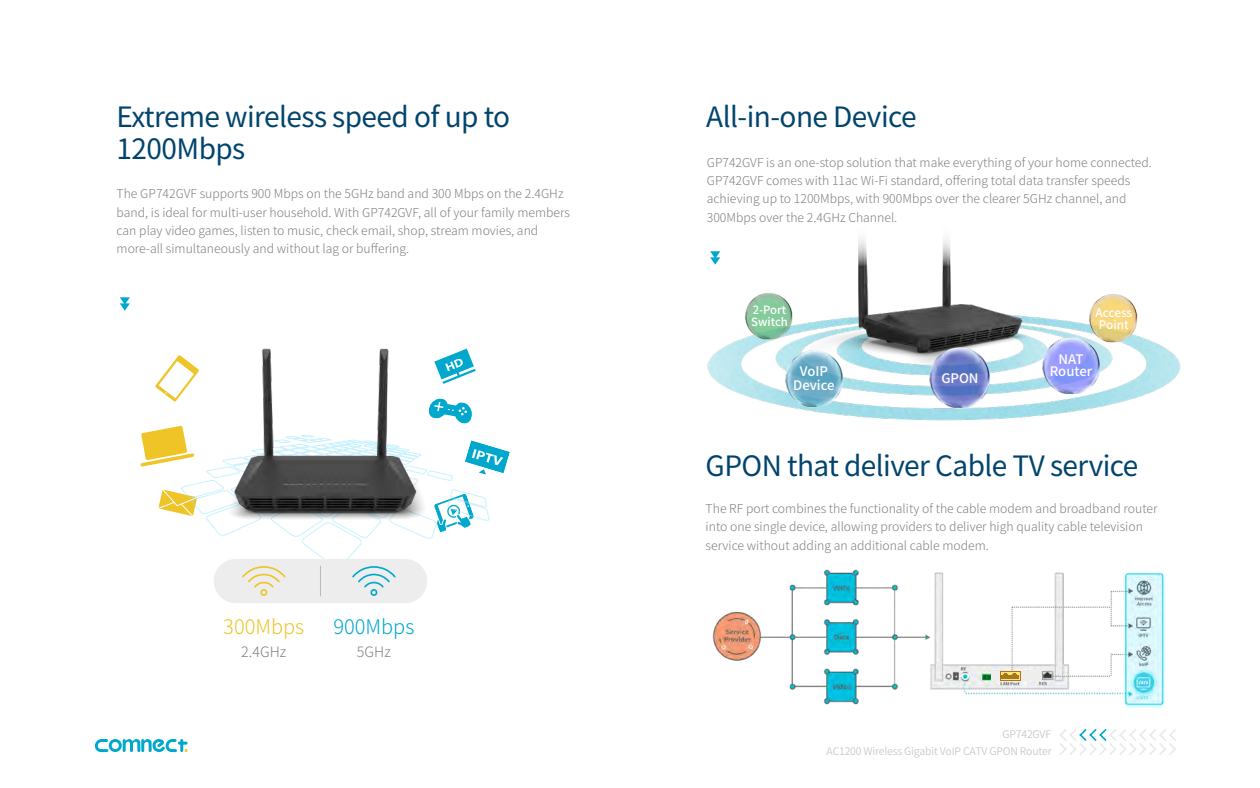
<style>
.page{position:relative;width:1260px;height:788px;background:#fff}
.page>*{position:absolute;margin:0;border:0;box-sizing:border-box;transform-origin:0 0}
.t1{font:28px "Source Han Sans CN";letter-spacing:-.02em;color:#00446d}
.t2{font:300 20.04px "Source Han Sans CN";color:#eec427}
.t3{font:300 20.04px "Source Han Sans CN";color:#00a8ce}
.t4{font:300 14.26px "Source Han Sans CN";color:#808080}
.t5{font:500 13.12px/14.3px "Source Han Sans CN";color:#fff;text-align:center}
.t6{font:300 12.25px/18.4px "Source Han Sans CN";color:#808080}
.t7{font:500 11.72px/12px "Source Han Sans CN";color:#fff}
.t8{font:500 11.38px/12.5px "Source Han Sans CN";color:#fff}
.t9{font:10.5px/17.1px "Source Han Sans CN";letter-spacing:-.02em;color:#c9c9c9;text-align:right}
</style>
<div class="page">
<svg style="left:1060px;top:729px;width:116px;height:26px"></svg>
<svg style="left:95px;top:739px;width:93px;height:13px"></svg>
<svg style="left:120px;top:297px;width:10px;height:14px"></svg>
<div style="left:214px;top:559px;width:213px;height:44px;background:#ededed;border-radius:22px"></div>
<svg style="left:140px;top:348px;width:370px;height:248px"></svg>
<img style="left:707px;top:252px;width:474px;height:169px">
<img style="left:883px;top:377px;width:109px;height:10px">
<img style="left:712px;top:569px;width:453px;height:139px">
<div style="left:1031px;top:670px;width:12px;height:10px;background:#eee"></div>
<div style="left:992px;top:671px;width:40px;height:9px;background:#eee"></div>
<svg style="left:1000px;top:671px;width:20px;height:9px"></svg>
<svg style="left:1001px;top:672px;width:18px;height:7px"></svg>
<svg style="left:1002px;top:673px;width:17px;height:5px"></svg>
<img style="left:201px;top:348px;width:248px;height:184px">
<img style="left:811px;top:252px;width:248px;height:125px">
<div style="left:819px;top:137px;width:227px;height:129px;background:#fff"></div>
<img style="left:928px;top:347px;width:63px;height:62px">
<img style="left:785px;top:349px;width:59px;height:59px">
<img style="left:1042px;top:337px;width:59px;height:58px">
<img style="left:1089px;top:294px;width:50px;height:49px">
<img style="left:745px;top:292px;width:49px;height:49px">
<h1 class="t1" style="left:117px;top:101px;width:395px">Extreme wireless speed of up to</h1>
<h1 class="t1" style="left:706px;top:101px;width:212px">All-in-one Device</h1>
<h1 class="t1" style="left:117px;top:133px;width:130px">1200Mbps</h1>
<p class="t6" style="left:117px;top:185px;width:455px">The GP742GVF supports 900 Mbps on the 5GHz band and 300 Mbps on the 2.4GHz band, is ideal for multi-user household. With GP742GVF, all of your family members can play video games, listen to music, check email, shop, stream movies, and more-all simultaneously and without lag or buffering.</p>
<p class="t6" style="left:707px;top:153px;width:447px">GP742GVF is an one-stop solution that make everything of your home connected.<br>GP742GVF comes with 11ac Wi-Fi standard, offering total data transfer speeds achieving up to 1200Mbps, with 900Mbps over the clearer 5GHz channel, and 300Mbps over the 2.4GHz Channel.</p>
<p class="t8" style="left:751px;top:303px;width:38px">2-Port<br>Switch</p>
<p class="t5" style="left:793px;top:364px;width:43px">VoIP<br>Device</p>
<p class="t5" style="left:941px;top:371px;width:39px">GPON</p>
<p class="t7" style="left:1095px;top:307px;width:38px">Access<br>Point</p>
<p class="t5" style="left:1050px;top:353px;width:44px;line-height:12.5px">NAT<br>Router</p>
<h2 class="t2" style="left:223px;top:615px;width:83px">300Mbps</h2>
<h2 class="t3" style="left:333px;top:615px;width:83px">900Mbps</h2>
<p class="t4" style="left:241px;top:644px;width:47px">2.4GHz</p>
<p class="t4" style="left:357px;top:644px;width:35px">5GHz</p>
<h1 class="t1" style="left:706px;top:450px;width:434px">GPON that deliver Cable TV service</h1>
<p class="t6" style="left:706px;top:499px;width:453px">The RF port combines the functionality of the cable modem and broadband router into one single device, allowing providers to deliver high quality cable television service without adding an additional cable modem.</p>
<p class="t9" style="left:827px;top:725px;width:227px">GP742GVF<br>AC1200 Wireless Gigabit VoIP CATV GPON Router</p>
</div>
